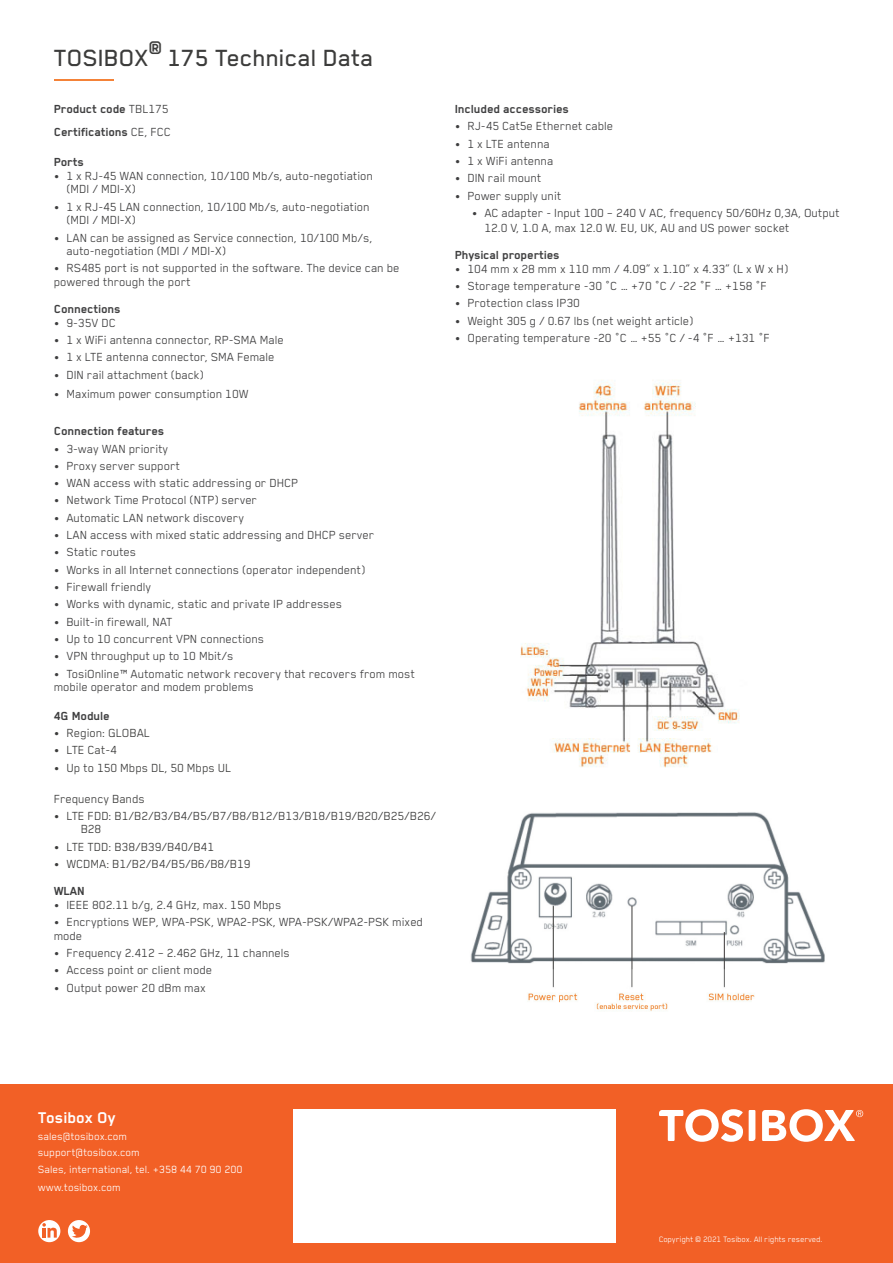
<style>
.page{position:relative;width:893px;height:1263px;background:#fff}
.page>*{position:absolute;margin:0;border:0;box-sizing:border-box;transform-origin:0 0}
.t1{font:500 27px "Blender";color:#3c3c3b}
.t2{font:700 18px "Blender";color:#fff}
.Specs_bullari{font:13.5px/13.5px "Blender";letter-spacing:-.005em;color:#3e3e3f}
.Specs_bulletin{font:13.5px/13.5px "Blender";letter-spacing:-.005em;color:#3c3c3b}
.Specs_otsikko{font:700 13.5px "Blender";letter-spacing:-.005em;color:#3e3e3f}
.Specs_leipis{font:700 13.5px "Blender";letter-spacing:-.005em;color:#3e3e3f}
.t3{font:12px "Blender";color:#fff}
.t4{font:9px "Blender";color:#fff}
.s1{font-weight:400}
</style>
<div class="page">
<hr style="left:54px;top:79px;width:60px;height:2px;background:#f48238">
<div style="left:0;top:1084px;width:893px;height:179px;background:#f26026"></div>
<svg style="left:659px;top:1109px;width:204px;height:33px"></svg>
<div style="left:293px;top:1109px;width:323px;height:133px;background:#fff"></div>
<svg style="left:38px;top:1220px;width:22px;height:22px"></svg>
<svg style="left:42px;top:1223px;width:15px;height:14px"></svg>
<div style="left:68px;top:1220px;width:22px;height:22px;background:#fff;border-radius:50%"></div>
<svg style="left:72px;top:1224px;width:16px;height:14px"></svg>
<img style="left:470px;top:812px;width:355px;height:199px">
<img style="left:520px;top:380px;width:220px;height:388px">
<p class="t1" style="left:54px;top:43px;width:322px">TOSIBOX<sup>®</sup> 175 Technical Data</p>
<p class="Specs_otsikko" style="left:54px;top:101px;width:117px">Product code <span class="s1">TBL175</span></p>
<p class="Specs_otsikko" style="left:54px;top:125px;width:119px">Certifications <span class="s1">CE, FCC</span></p>
<p class="Specs_otsikko" style="left:54px;top:155px;width:32px">Ports</p>
<p class="Specs_bullari" style="left:67px;top:169px;width:308px;text-indent:-13px">• 1 x RJ-45 WAN connection, 10/100 Mb/s, auto-negotiation (MDI / MDI-X)</p>
<p class="Specs_bullari" style="left:67px;top:199px;width:305px;text-indent:-13px">• 1 x RJ-45 LAN connection, 10/100 Mb/s, auto-negotiation (MDI / MDI-X)</p>
<p class="Specs_bullari" style="left:67px;top:230px;width:307px;text-indent:-13px">• LAN can be assigned as Service connection, 10/100 Mb/s, auto-negotiation (MDI / MDI-X)</p>
<p class="Specs_bullari" style="left:54px;top:261px;width:347px">• RS485 port is not supported in the software. The device can be powered through the port</p>
<p class="Specs_otsikko" style="left:54px;top:302px;width:68px">Connections</p>
<p class="Specs_bullari" style="left:54px;top:315px;width:64px">• 9-35V DC</p>
<p class="Specs_bullari" style="left:54px;top:333px;width:232px">• 1 x WiFi antenna connector, RP-SMA Male</p>
<p class="Specs_bullari" style="left:54px;top:350px;width:222px">• 1 x LTE antenna connector, SMA Female</p>
<p class="Specs_bullari" style="left:54px;top:367px;width:152px">• DIN rail attachment (back)</p>
<p class="Specs_bullari" style="left:54px;top:386px;width:196px">• Maximum power consumption 10W</p>
<p class="Specs_leipis" style="left:54px;top:424px;width:112px">Connection features</p>
<p class="Specs_bullari" style="left:54px;top:441px;width:116px">• 3-way WAN priority</p>
<p class="Specs_bullari" style="left:54px;top:458px;width:128px">• Proxy server support</p>
<p class="Specs_bullari" style="left:54px;top:476px;width:246px">• WAN access with static addressing or DHCP</p>
<p class="Specs_bullari" style="left:54px;top:493px;width:205px">• Network Time Protocol (NTP) server</p>
<p class="Specs_bullari" style="left:54px;top:510px;width:192px">• Automatic LAN network discovery</p>
<p class="Specs_bullari" style="left:54px;top:528px;width:322px">• LAN access with mixed static addressing and DHCP server</p>
<p class="Specs_bullari" style="left:54px;top:545px;width:84px">• Static routes</p>
<p class="Specs_bullari" style="left:54px;top:562px;width:313px">• Works in all Internet connections (operator independent)</p>
<p class="Specs_bullari" style="left:54px;top:580px;width:99px">• Firewall friendly</p>
<p class="Specs_bullari" style="left:54px;top:597px;width:290px">• Works with dynamic, static and private IP addresses</p>
<p class="Specs_bullari" style="left:54px;top:614px;width:120px">• Built-in firewall, NAT</p>
<p class="Specs_bullari" style="left:54px;top:632px;width:212px">• Up to 10 concurrent VPN connections</p>
<p class="Specs_bullari" style="left:54px;top:649px;width:181px">• VPN throughput up to 10 Mbit/s</p>
<p class="Specs_bullari" style="left:54px;top:666px;width:363px">• TosiOnline™ Automatic network recovery that recovers from most mobile operator and modem problems</p>
<p class="Specs_otsikko" style="left:54px;top:708px;width:58px">4G Module</p>
<p class="Specs_bulletin" style="left:54px;top:726px;width:98px">• Region: GLOBAL</p>
<p class="Specs_bulletin" style="left:54px;top:743px;width:65px">• LTE Cat-4</p>
<p class="Specs_bulletin" style="left:54px;top:760px;width:179px">• Up to 150 Mbps DL, 50 Mbps UL</p>
<p class="Specs_bulletin" style="left:54px;top:791px;width:93px">Frequency Bands</p>
<p class="Specs_bulletin" style="left:81px;top:809px;width:357px;text-indent:-27px">• LTE FDD: B1/B2/B3/B4/B5/B7/B8/B12/B13/B18/B19/B20/B25/B26/<br>B28</p>
<p class="Specs_bulletin" style="left:54px;top:839px;width:162px">• LTE TDD: B38/B39/B40/B41</p>
<p class="Specs_bulletin" style="left:54px;top:857px;width:199px">• WCDMA: B1/B2/B4/B5/B6/B8/B19</p>
<p class="Specs_otsikko" style="left:54px;top:884px;width:33px">WLAN</p>
<p class="Specs_bullari" style="left:54px;top:898px;width:229px">• IEEE 802.11 b/g, 2.4 GHz, max. 150 Mbps</p>
<p class="Specs_bullari" style="left:54px;top:915px;width:371px">• Encryptions WEP, WPA-PSK, WPA2-PSK, WPA-PSK/WPA2-PSK mixed mode</p>
<p class="Specs_bullari" style="left:54px;top:946px;width:238px">• Frequency 2.412 – 2.462 GHz, 11 channels</p>
<p class="Specs_bullari" style="left:54px;top:963px;width:160px">• Access point or client mode</p>
<p class="Specs_bullari" style="left:54px;top:980px;width:154px">• Output power 20 dBm max</p>
<p class="Specs_otsikko" style="left:455px;top:101px;width:116px">Included accessories</p>
<p class="Specs_bullari" style="left:455px;top:119px;width:160px">• RJ-45 Cat5e Ethernet cable</p>
<p class="Specs_bullari" style="left:455px;top:136px;width:97px">• 1 x LTE antenna</p>
<p class="Specs_bullari" style="left:455px;top:154px;width:100px">• 1 x WiFi antenna</p>
<p class="Specs_bullari" style="left:455px;top:171px;width:88px">• DIN rail mount</p>
<p class="Specs_bullari" style="left:455px;top:188px;width:108px">• Power supply unit</p>
<p class="Specs_bullari" style="left:485px;top:205px;width:357px;line-height:15px;text-indent:-13px">• AC adapter - Input 100 – 240 V AC, frequency 50/60Hz 0,3A, Output<br>12.0 V, 1.0 A, max 12.0 W. EU, UK, AU and US power socket</p>
<p class="Specs_otsikko" style="left:455px;top:248px;width:106px">Physical properties</p>
<p class="Specs_bullari" style="left:455px;top:261px;width:335px">• 104 mm x 28 mm x 110 mm / 4.09” x 1.10” x 4.33” (L x W x H)</p>
<p class="Specs_bullari" style="left:455px;top:279px;width:314px">• Storage temperature -30 °C … +70 °C / -22 °F … +158 °F</p>
<p class="Specs_bullari" style="left:455px;top:296px;width:127px">• Protection class IP30</p>
<p class="Specs_bullari" style="left:455px;top:313px;width:240px">• Weight 305 g / 0.67 lbs (net weight article)</p>
<p class="Specs_bullari" style="left:455px;top:331px;width:317px">• Operating temperature -20 °C … +55 °C / -4 °F … +131 °F</p>
<p class="t2" style="left:38px;top:1108px;width:79px">Tosibox Oy</p>
<p class="t3" style="left:38px;top:1130px;width:91px">sales@tosibox.com</p>
<p class="t3" style="left:38px;top:1146px;width:103px">support@tosibox.com</p>
<p class="t3" style="left:38px;top:1163px;width:206px">Sales, international, tel. +358 44 70 90 200</p>
<p class="t3" style="left:38px;top:1181px;width:84px">www.tosibox.com</p>
<p class="t4" style="left:659px;top:1234px;width:165px">Copyright © 2021 Tosibox. All rights reserved.</p>
</div>
